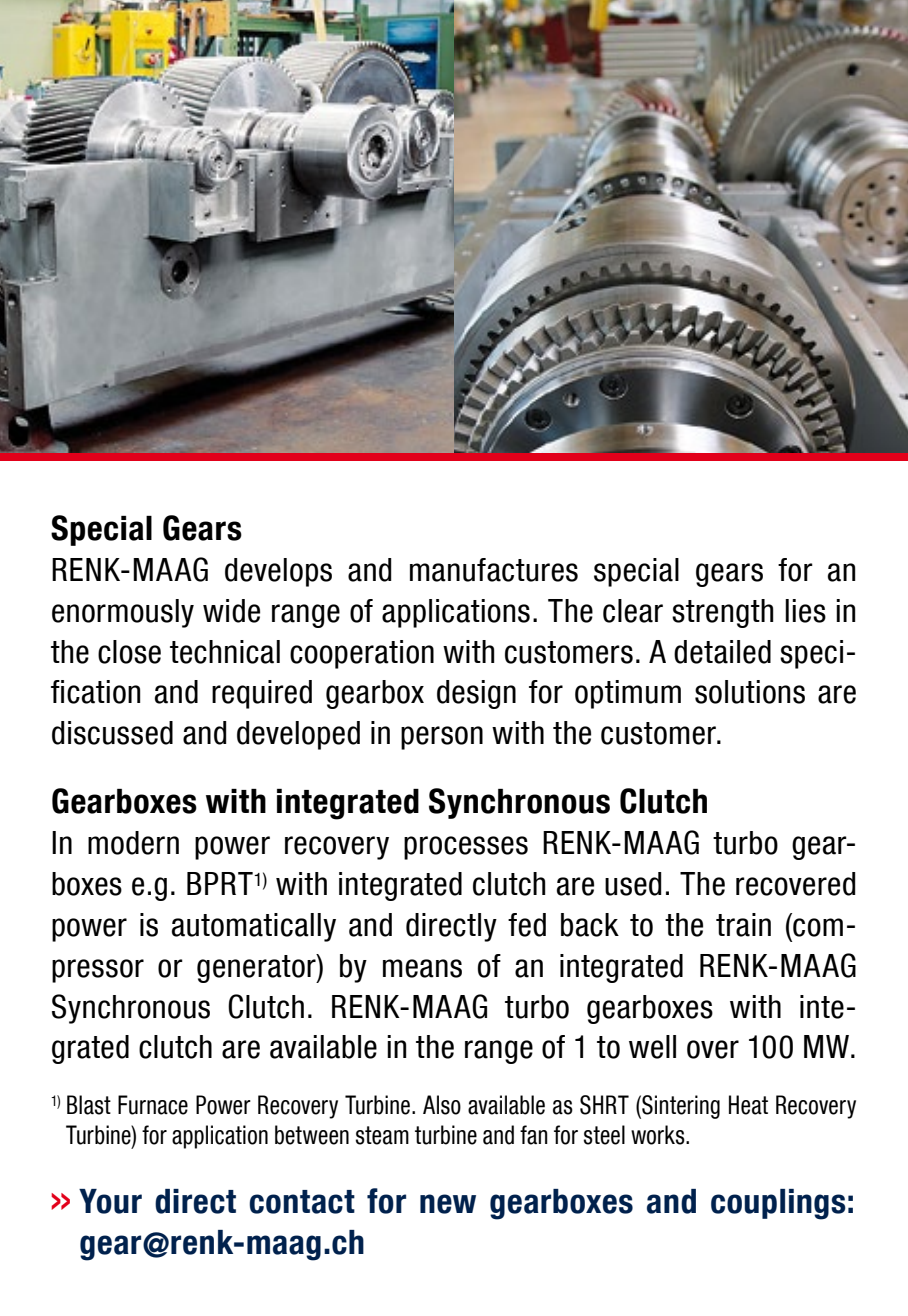
<style>
.page{position:relative;width:908px;height:1316px;background:#fff}
.page>*{position:absolute;margin:0;border:0;box-sizing:border-box;transform-origin:0 0}
.t1{font:33.6px/40.8px "MAN Helvetica Neue 77 Bold Cond";letter-spacing:.025em;color:#00214d}
.t2{font:33.6px "MAN Helvetica Neue 77 Bold Cond";letter-spacing:.025em;color:#000}
.t3{font:32px/40.8px "MAN Helvetica Neue 57 Cond";letter-spacing:.02em;color:#000;text-align:justify}
.t4{font:25.6px/30px "MAN Helvetica Neue 57 Cond";letter-spacing:.015em;color:#000;scale:.9 1}
.s1{color:#e2001a}
</style>
<div class="page">
<img style="left:0;top:0;width:907px;height:454px">
<hr style="left:907px;top:0;width:1px;height:1315px;background:#00214d">
<div style="left:0;top:454px;width:907px;height:7px;background:#e2001a"></div>
<p class="t2" style="left:51px;top:508px;width:192px">Special Gears</p>
<p class="t3" style="left:51px;top:549px;width:807px">RENK-MAAG develops and manufactures special gears for an enormously wide range of applications. The clear strength lies in the close technical cooperation with customers. A detailed speci&shy;fication and required gearbox design for optimum solutions are discussed and developed in person with the customer.</p>
<p class="t2" style="left:51px;top:781px;width:658px">Gearboxes with integrated Synchronous Clutch</p>
<p class="t3" style="left:51px;top:822px;width:807px">In modern power recovery processes RENK-MAAG turbo gear&shy;boxes e.g. BPRT<sup>1)</sup> with integrated clutch are used. The recovered power is automatically and directly fed back to the train (com&shy;pressor or generator) by means of an integrated RENK-MAAG Synchronous Clutch. RENK-MAAG turbo gearboxes with inte&shy;grated clutch are available in the range of 1 to well over 100 MW.</p>
<p class="t4" style="left:66px;top:1089px;width:879px;text-indent:-15px"><sup>1)</sup> Blast Furnace Power Recovery Turbine. Also available as SHRT (Sintering Heat Recovery<br>Turbine) for application between steam turbine and fan for steel works.</p>
<p class="t1" style="left:79px;top:1180px;width:776px;text-indent:-28px"><span class="s1">&gt;&gt;</span> Your direct contact for new gearboxes and couplings: gear@renk-maag.ch</p>
</div>
